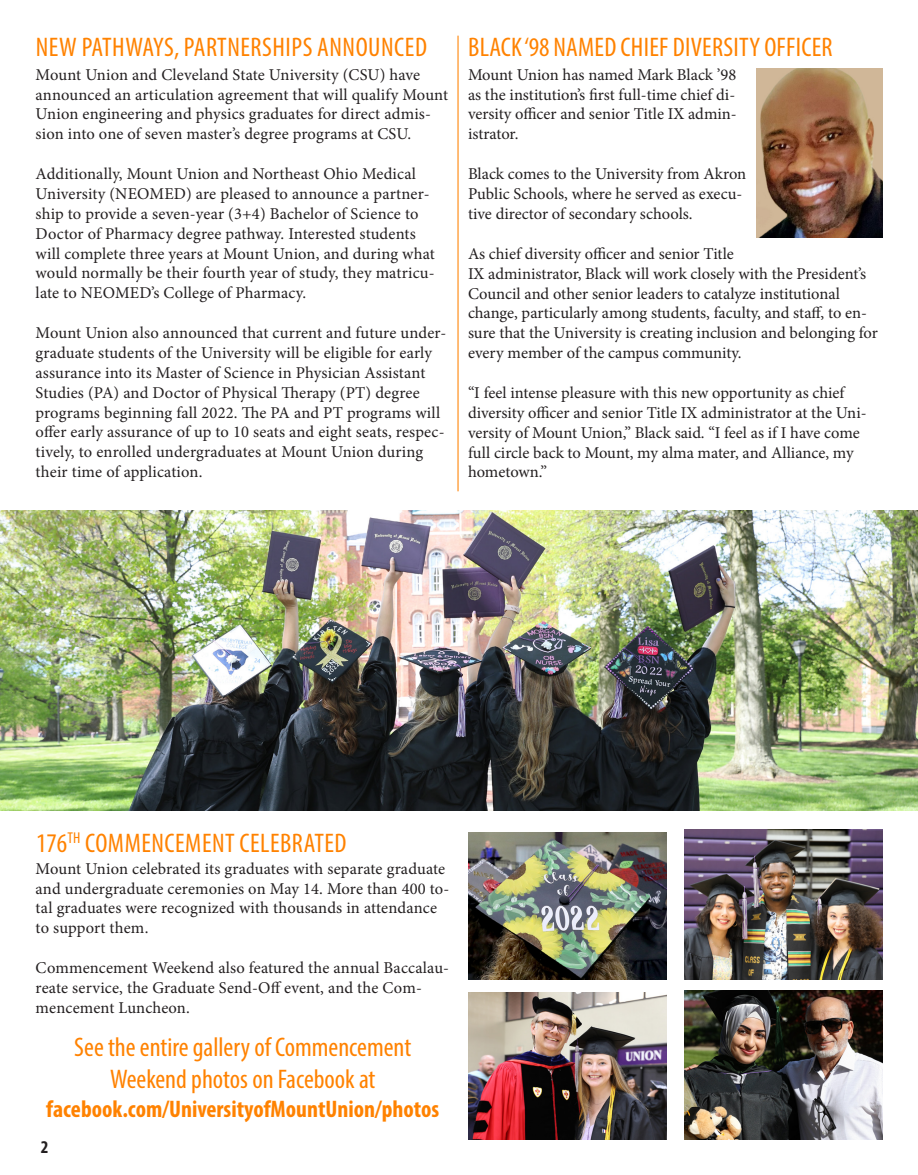
<style>
.page{position:relative;width:918px;height:1175px;background:#fff}
.page>*{position:absolute;margin:0;border:0;box-sizing:border-box;transform-origin:0 0}
.Class_Note_Death_Inf{font:condensed 27px/32.4px "Myriad Pro";letter-spacing:.01em;color:#ff8200;text-align:center}
.Class_Note_Death_Inf-2{font:700 condensed 24px "Myriad Pro";color:#ff8200}
.t1{font:700 condensed 18px "Myriad Pro";color:#231f20}
.t2{font:16.5px/19.8px "Minion Pro";letter-spacing:.005em;color:#231f20}
</style>
<div class="page">
<img style="left:0;top:511px;width:918px;height:299px">
<hr style="left:457px;top:36px;width:2px;height:455px;background:#ff8200">
<img style="left:756px;top:69px;width:126px;height:168px">
<img style="left:468px;top:832px;width:198px;height:147px">
<img style="left:684px;top:829px;width:198px;height:150px">
<img style="left:468px;top:992px;width:198px;height:147px">
<img style="left:684px;top:990px;width:198px;height:149px">
<p class="Class_Note_Death_Inf" style="left:36px;top:30px;width:393px">NEW PATHWAYS, PARTNERSHIPS ANNOUNCED</p>
<p class="Class_Note_Death_Inf" style="left:468px;top:30px;width:366px">BLACK ‘98 NAMED CHIEF DIVERSITY OFFICER</p>
<p class="t2" style="left:36px;top:65px;width:414px">Mount Union and Cleveland State University (CSU) have announced an articulation agreement that will qualify Mount Union engineering and physics graduates for direct admis&shy;sion into one of seven master’s degree programs at CSU.</p>
<p class="t2" style="left:36px;top:164px;width:401px">Additionally, Mount Union and Northeast Ohio Medical University (NEOMED) are pleased to announce a partner&shy;ship to provide a seven-year (3+4) Bachelor of Science to Doctor of Pharmacy degree pathway. Interested students will complete three years at Mount Union, and during what would normally be their fourth year of study, they matricu&shy;late to NEOMED’s College of Pharmacy.</p>
<p class="t2" style="left:36px;top:323px;width:412px">Mount Union also announced that current and future under&shy;graduate students of the University will be eligible for early assurance into its Master of Science in Physician Assistant Studies (PA) and Doctor of Physical Therapy (PT) degree programs beginning fall 2022. The PA and PT programs will offer early assurance of up to 10 seats and eight seats, respec&shy;tively, to enrolled undergraduates at Mount Union during their time of application.</p>
<p class="t2" style="left:468px;top:65px;width:270px;text-align:justify">Mount Union has named Mark Black ’98 as the institution’s first full-time chief di&shy;versity officer and senior Title IX admin&shy;istrator.</p>
<p class="t2" style="left:468px;top:164px;width:280px">Black comes to the University from Akron<br>Public Schools, where he served as execu&shy;tive director of secondary schools.</p>
<p class="t2" style="left:468px;top:244px;width:411px">As chief diversity officer and senior Title<br>IX administrator, Black will work closely with the President’s Council and other senior leaders to catalyze institutional change, particularly among students, faculty, and staff, to en&shy;sure that the University is creating inclusion and belonging for every member of the campus community.</p>
<p class="t2" style="left:468px;top:383px;width:400px">“I feel intense pleasure with this new opportunity as chief diversity officer and senior Title IX administrator at the Uni&shy;versity of Mount Union,” Black said. “I feel as if I have come full circle back to Mount, my alma mater, and Alliance, my hometown.”</p>
<p class="Class_Note_Death_Inf" style="left:36px;top:826px;width:312px">176<sup>TH</sup> COMMENCEMENT CELEBRATED</p>
<p class="t2" style="left:36px;top:858px;width:415px">Mount Union celebrated its graduates with separate graduate and undergraduate ceremonies on May 14. More than 400 to&shy;tal graduates were recognized with thousands in attendance to support them.</p>
<p class="t2" style="left:36px;top:958px;width:415px">Commencement Weekend also featured the annual Baccalau&shy;reate service, the Graduate Send-Off event, and the Com&shy;mencement Luncheon.</p>
<p class="Class_Note_Death_Inf" style="left:74px;top:1030px;width:338px">See the entire gallery of Commencement<br>Weekend photos on Facebook at</p>
<p class="Class_Note_Death_Inf-2" style="left:46px;top:1093px;width:395px">facebook.com/UniversityofMountUnion/photos</p>
<p class="t1" style="left:41px;top:1135px;width:9px">2</p>
</div>
